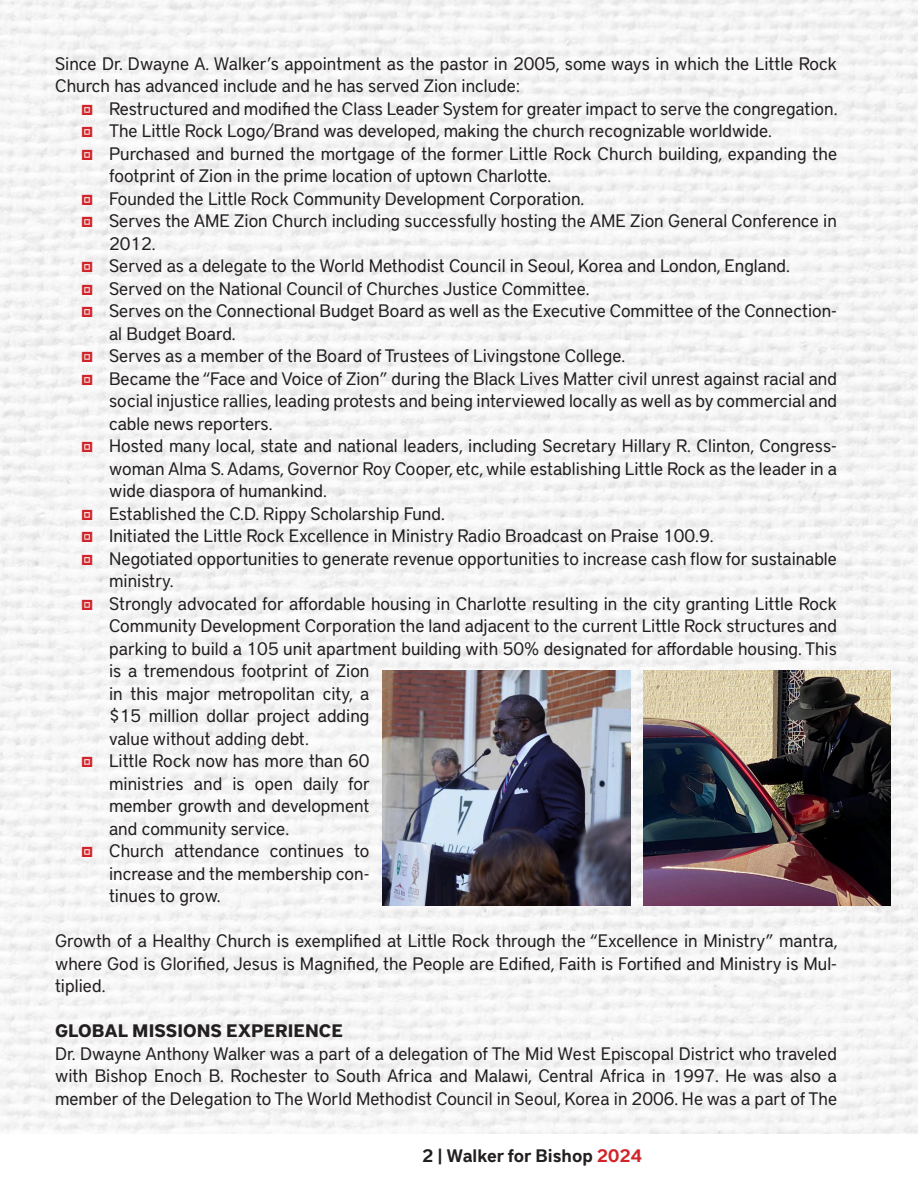
<style>
.page{position:relative;width:918px;height:1188px;background:#fff}
.page>*{position:absolute;margin:0;border:0;box-sizing:border-box;transform-origin:0 0}
.t1{font:18px/22.5px "District Pro";color:#231f20}
.t2{font:700 18px "District Pro";color:#231f20}
.t3{font:600 18px "District Pro";color:#231f20}
.s1{font-family:"Alien Skyline";color:#d1232a}
.s2{color:#d1232a}
</style>
<div class="page">
<img style="left:0;top:0;width:918px;height:1133px">
<img style="left:644px;top:670px;width:247px;height:235px">
<img style="left:383px;top:670px;width:247px;height:235px">
<p class="t1" style="left:55px;top:51px;width:783px">Since Dr. Dwayne A. Walker’s appointment as the pastor in 2005, some ways in which the Little Rock<br>Church has advanced include and he has served Zion include:</p>
<p class="t1" style="left:82px;top:96px;width:757px"><span class="s1">o</span> Restructured and modified the Class Leader System for greater impact to serve the congregation.</p>
<p class="t1" style="left:82px;top:119px;width:691px"><span class="s1">o</span> The Little Rock Logo/Brand was developed, making the church recognizable worldwide.</p>
<p class="t1" style="left:109px;top:141px;width:730px;text-indent:-27px"><span class="s1">o</span> Purchased and burned the mortgage of the former Little Rock Church building, expanding the footprint of Zion in the prime location of uptown Charlotte.</p>
<p class="t1" style="left:82px;top:186px;width:504px"><span class="s1">o</span> Founded the Little Rock Community Development Corporation.</p>
<p class="t1" style="left:109px;top:209px;width:729px;text-indent:-27px"><span class="s1">o</span> Serves the AME Zion Church including successfully hosting the AME Zion General Conference in<br>2012.</p>
<p class="t1" style="left:82px;top:254px;width:709px"><span class="s1">o</span> Served as a delegate to the World Methodist Council in Seoul, Korea and London, England.</p>
<p class="t1" style="left:82px;top:276px;width:509px"><span class="s1">o</span> Served on the National Council of Churches Justice Committee.</p>
<p class="t1" style="left:109px;top:299px;width:729px;text-indent:-27px"><span class="s1">o</span> Serves on the Connectional Budget Board as well as the Executive Committee of the Connection&shy;al Budget Board.</p>
<p class="t1" style="left:82px;top:344px;width:545px"><span class="s1">o</span> Serves as a member of the Board of Trustees of Livingstone College.</p>
<p class="t1" style="left:109px;top:366px;width:730px;text-align:justify;text-indent:-27px"><span class="s1">o</span> Became the “Face and Voice of Zion” during the Black Lives Matter civil unrest against racial and social injustice rallies, leading protests and being interviewed locally as well as by commercial and cable news reporters.</p>
<p class="t1" style="left:109px;top:434px;width:729px;text-align:justify;text-indent:-27px"><span class="s1">o</span> Hosted many local, state and national leaders, including Secretary Hillary R. Clinton, Congress&shy;woman Alma S. Adams, Governor Roy Cooper, etc, while establishing Little Rock as the leader in a wide diaspora of humankind.</p>
<p class="t1" style="left:82px;top:501px;width:364px"><span class="s1">o</span> Established the C.D. Rippy Scholarship Fund.</p>
<p class="t1" style="left:82px;top:524px;width:633px"><span class="s1">o</span> Initiated the Little Rock Excellence in Ministry Radio Broadcast on Praise 100.9.</p>
<p class="t1" style="left:109px;top:546px;width:729px;text-indent:-27px"><span class="s1">o</span> Negotiated opportunities to generate revenue opportunities to increase cash flow for sustainable ministry.</p>
<p class="t1" style="left:109px;top:591px;width:729px;text-indent:-27px"><span class="s1">o</span> Strongly advocated for affordable housing in Charlotte resulting in the city granting Little Rock Community Development Corporation the land adjacent to the current Little Rock structures and parking to build a 105 unit apartment building with 50% designated for affordable housing. This is a tremendous footprint of Zion<br>in this major metropolitan city, a<br>$15 million dollar project adding<br>value without adding debt.</p>
<p class="t1" style="left:109px;top:749px;width:262px;text-align:justify;text-indent:-27px"><span class="s1">o</span> Little Rock now has more than 60 ministries and is open daily for member growth and development and community service.</p>
<p class="t1" style="left:109px;top:839px;width:262px;text-align:justify;text-indent:-27px"><span class="s1">o</span> Church attendance continues to increase and the membership con&shy;tinues to grow.</p>
<p class="t1" style="left:55px;top:929px;width:784px;text-align:justify">Growth of a Healthy Church is exemplified at Little Rock through the “Excellence in Ministry” mantra, where God is Glorified, Jesus is Magnified, the People are Edified, Faith is Fortified and Ministry is Mul&shy;tiplied.</p>
<p class="t2" style="left:55px;top:1018px;width:289px">GLOBAL MISSIONS EXPERIENCE</p>
<p class="t1" style="left:55px;top:1041px;width:784px;text-align:justify">Dr. Dwayne Anthony Walker was a part of a delegation of The Mid West Episcopal District who traveled with Bishop Enoch B. Rochester to South Africa and Malawi, Central Africa in 1997. He was also a member of the Delegation to The World Methodist Council in Seoul, Korea in 2006. He was a part of The</p>
<p class="t3" style="left:422px;top:1143px;width:221px">2 | Walker for Bishop <span class="s2">2024</span></p>
</div>
